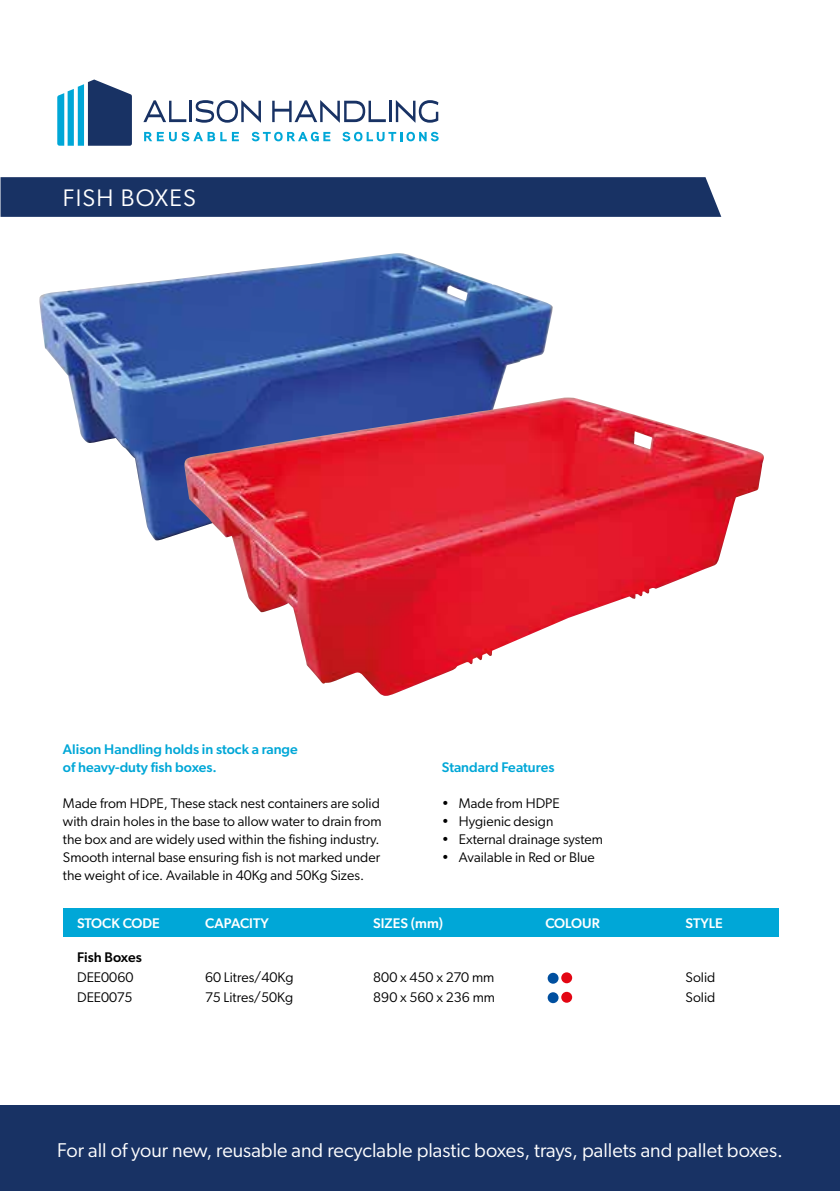
<style>
.page{position:relative;width:840px;height:1191px;background:#fff}
.page>*{position:absolute;margin:0;border:0;box-sizing:border-box;transform-origin:0 0}
.t1{font:24px "Gibson";letter-spacing:.05em;color:#fff}
.t2{font:20px "Gibson";color:#fff}
.t3{font:14px/18px "Gibson";color:#000}
.t4{font:500 14px/18px "Gibson";color:#00a7d7}
.t5{font:500 14px "Gibson";color:#fff}
.t6{font:500 14px "Gibson";color:#000}
</style>
<div class="page">
<div style="left:0;top:1106px;width:839px;height:85px;background:#183264"></div>
<svg style="left:57px;top:79px;width:75px;height:67px"></svg>
<svg style="left:143px;top:100px;width:43px;height:22px"></svg>
<hr style="left:189px;top:101px;width:3px;height:21px;background:#183264">
<svg style="left:195px;top:100px;width:66px;height:23px"></svg>
<svg style="left:272px;top:100px;width:113px;height:23px"></svg>
<hr style="left:389px;top:101px;width:2px;height:21px;background:#183264">
<svg style="left:395px;top:100px;width:43px;height:23px"></svg>
<svg style="left:144px;top:132px;width:82px;height:9px"></svg>
<svg style="left:232px;top:132px;width:7px;height:9px"></svg>
<svg style="left:251px;top:132px;width:79px;height:9px"></svg>
<svg style="left:342px;top:132px;width:96px;height:9px"></svg>
<img style="left:39px;top:253px;width:513px;height:287px">
<div style="left:1px;top:177px;width:720px;height:40px;background:#183264"></div>
<div style="left:63px;top:908px;width:714px;height:29px;background:#00a7d7"></div>
<div style="left:547px;top:992px;width:11px;height:11px;background:#004f9f;border-radius:50%"></div>
<div style="left:561px;top:991px;width:11px;height:11px;background:#e30613;border-radius:50%"></div>
<div style="left:547px;top:972px;width:11px;height:11px;background:#004f9f;border-radius:50%"></div>
<div style="left:561px;top:972px;width:11px;height:11px;background:#e30613;border-radius:50%"></div>
<img style="left:184px;top:397px;width:579px;height:299px">
<h1 class="t1" style="left:63px;top:183px;width:134px">FISH BOXES</h1>
<p class="t4" style="left:63px;top:740px;width:236px">Alison Handling holds in stock a range of heavy-duty fish boxes.</p>
<p class="t3" style="left:63px;top:794px;width:320px">Made from HDPE, These stack nest containers are solid with drain holes in the base to allow water to drain from the box and are widely used within the fishing industry.<br>Smooth internal base ensuring fish is not marked under the weight of ice. Available in 40Kg and 50Kg Sizes.</p>
<p class="t4" style="left:441px;top:758px;width:114px">Standard Features</p>
<p class="t3" style="left:441px;top:794px;width:119px">• Made from HDPE</p>
<p class="t3" style="left:441px;top:812px;width:113px">• Hygienic design</p>
<p class="t3" style="left:441px;top:830px;width:162px">• External drainage system</p>
<p class="t3" style="left:441px;top:848px;width:154px">• Available in Red or Blue</p>
<p class="t5" style="left:77px;top:914px;width:84px">STOCK CODE</p>
<p class="t5" style="left:205px;top:914px;width:65px">CAPACITY</p>
<p class="t5" style="left:373px;top:914px;width:71px">SIZES (mm)</p>
<p class="t5" style="left:545px;top:914px;width:56px">COLOUR</p>
<p class="t5" style="left:685px;top:914px;width:38px">STYLE</p>
<p class="t6" style="left:77px;top:948px;width:66px">Fish Boxes</p>
<p class="t3" style="left:77px;top:968px;width:58px">DEE0060</p>
<p class="t3" style="left:205px;top:968px;width:90px">60 Litres/40Kg</p>
<p class="t3" style="left:373px;top:968px;width:123px">800 x 450 x 270 mm</p>
<p class="t3" style="left:685px;top:968px;width:31px">Solid</p>
<p class="t3" style="left:77px;top:988px;width:57px">DEE0075</p>
<p class="t3" style="left:205px;top:988px;width:89px">75 Litres/50Kg</p>
<p class="t3" style="left:373px;top:988px;width:123px">890 x 560 x 236 mm</p>
<p class="t3" style="left:685px;top:988px;width:31px">Solid</p>
<h2 class="t2" style="left:57px;top:1138px;width:726px">For all of your new, reusable and recyclable plastic boxes, trays, pallets and pallet boxes.</h2>
</div>
